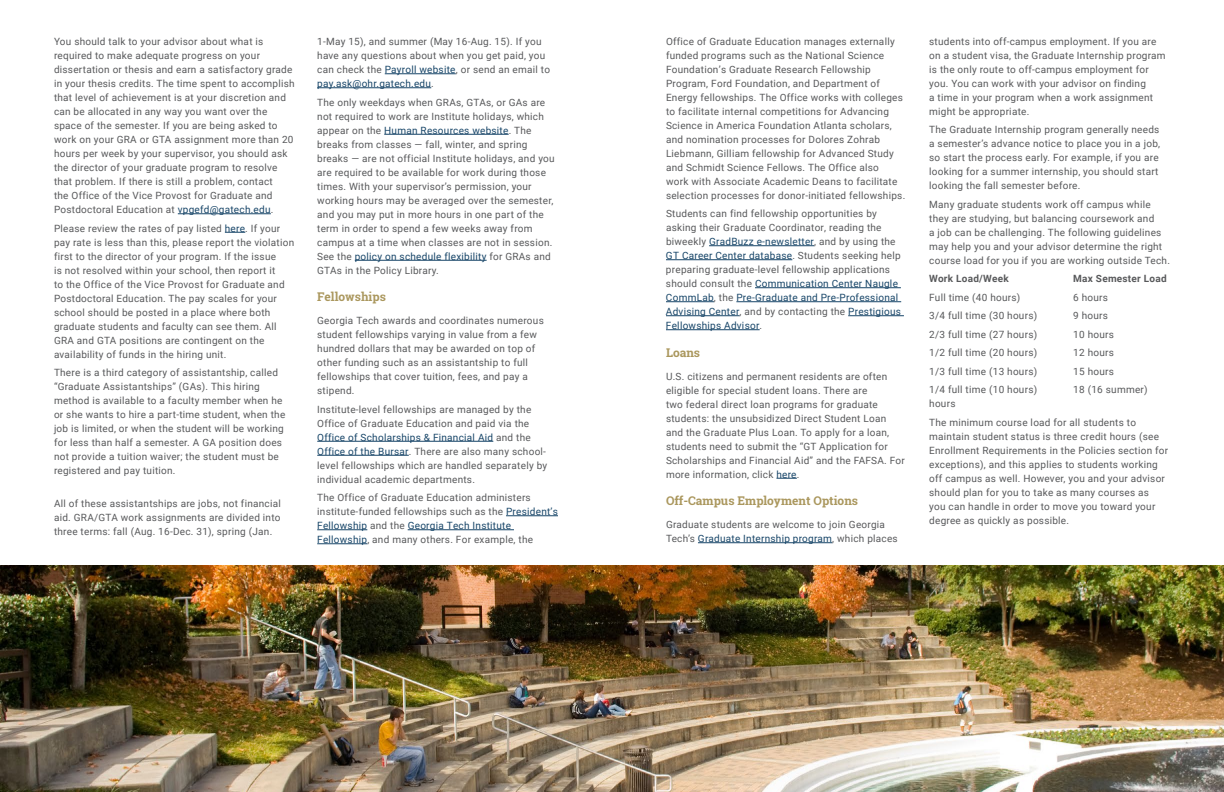
<style>
.page{position:relative;width:1224px;height:792px;background:#fff}
.page>*{position:absolute;margin:0;border:0;box-sizing:border-box;transform-origin:0 0}
.t1{font:700 12px "Roboto Slab";color:#aa975d}
.t2{font:10px/14px "Roboto";letter-spacing:.025em;color:#58595b}
.t3{font:700 10px "Roboto";letter-spacing:.025em;color:#58595b}
.s1{color:#174568}
</style>
<div class="page">
<hr style="left:385px;top:74px;width:71px;height:1px;background:#174568">
<hr style="left:317px;top:88px;width:114px;height:1px;background:#174568">
<hr style="left:384px;top:134px;width:125px;height:1px;background:#174568">
<hr style="left:178px;top:214px;width:93px;height:1px;background:#174568">
<svg style="left:225px;top:232px;width:20px;height:1px"></svg>
<hr style="left:355px;top:260px;width:132px;height:1px;background:#174568">
<hr style="left:317px;top:441px;width:176px;height:1px;background:#174568">
<hr style="left:317px;top:455px;width:92px;height:1px;background:#174568">
<hr style="left:506px;top:516px;width:52px;height:1px;background:#174568">
<hr style="left:317px;top:530px;width:50px;height:1px;background:#174568">
<hr style="left:408px;top:530px;width:106px;height:1px;background:#174568">
<hr style="left:317px;top:544px;width:50px;height:1px;background:#174568">
<hr style="left:709px;top:245px;width:105px;height:1px;background:#174568">
<hr style="left:666px;top:259px;width:126px;height:1px;background:#174568">
<hr style="left:755px;top:287px;width:146px;height:1px;background:#174568">
<hr style="left:666px;top:301px;width:48px;height:1px;background:#174568">
<hr style="left:736px;top:301px;width:165px;height:1px;background:#174568">
<hr style="left:666px;top:315px;width:74px;height:1px;background:#174568">
<hr style="left:848px;top:315px;width:56px;height:1px;background:#174568">
<hr style="left:666px;top:329px;width:94px;height:1px;background:#174568">
<svg style="left:776px;top:478px;width:21px;height:1px"></svg>
<hr style="left:698px;top:542px;width:134px;height:1px;background:#174568">
<img style="left:0;top:566px;width:1224px;height:226px">
<p class="t2" style="left:54px;top:34px;width:242px">You should talk to your advisor about what is required to make adequate progress on your dissertation or thesis and earn a satisfactory grade in your thesis credits. The time spent to accomplish that level of achievement is at your discretion and can be allocated in any way you want over the space of the semester. If you are being asked to work on your GRA or GTA assignment more than 20 hours per week by your supervisor, you should ask the director of your graduate program to resolve that problem. If there is still a problem, contact<br>the Office of the Vice Provost for Graduate and Postdoctoral Education at <span class="s1">vpgefd@gatech.edu</span>.</p>
<p class="t2" style="left:54px;top:221px;width:242px">Please review the rates of pay listed <span class="s1">here</span>. If your pay rate is less than this, please report the violation first to the director of your program. If the issue<br>is not resolved within your school, then report it<br>to the Office of the Vice Provost for Graduate and Postdoctoral Education. The pay scales for your school should be posted in a place where both graduate students and faculty can see them. All GRA and GTA positions are contingent on the availability of funds in the hiring unit.</p>
<p class="t2" style="left:54px;top:365px;width:233px">There is a third category of assistantship, called “Graduate Assistantships” (GAs). This hiring method is available to a faculty member when he or she wants to hire a part-time student, when the job is limited, or when the student will be working for less than half a semester. A GA position does not provide a tuition waiver; the student must be registered and pay tuition.</p>
<p class="t2" style="left:54px;top:496px;width:228px;text-align:justify">All of these assistantships are jobs, not financial aid. GRA/GTA work assignments are divided into three terms: fall (Aug. 16-Dec. 31), spring (Jan.</p>
<p class="t2" style="left:317px;top:34px;width:234px">1-May 15), and summer (May 16-Aug. 15). If you have any questions about when you get paid, you can check the <span class="s1">Payroll website</span>, or send an email to <span class="s1">pay.ask@ohr.gatech.edu</span>.</p>
<p class="t2" style="left:317px;top:95px;width:239px">The only weekdays when GRAs, GTAs, or GAs are not required to work are Institute holidays, which appear on the <span class="s1">Human Resources website</span>. The breaks from classes — fall, winter, and spring breaks — are not official Institute holidays, and you are required to be available for work during those times. With your supervisor’s permission, your working hours may be averaged over the semester, and you may put in more hours in one part of the term in order to spend a few weeks away from campus at a time when classes are not in session.<br>See the <span class="s1">policy on schedule flexibility</span> for GRAs and GTAs in the Policy Library.</p>
<p class="t1" style="left:317px;top:288px;width:70px">Fellowships</p>
<p class="t2" style="left:317px;top:313px;width:228px">Georgia Tech awards and coordinates numerous student fellowships varying in value from a few hundred dollars that may be awarded on top of other funding such as an assistantship to full fellowships that cover tuition, fees, and pay a stipend.</p>
<p class="t2" style="left:317px;top:402px;width:232px">Institute-level fellowships are managed by the Office of Graduate Education and paid via the <span class="s1">Office of Scholarships &amp; Financial Aid</span> and the <span class="s1">Office of the Bursar</span>. There are also many school&shy;level fellowships which are handled separately by individual academic departments.</p>
<p class="t2" style="left:317px;top:490px;width:242px">The Office of Graduate Education administers institute-funded fellowships such as the <span class="s1">President’s Fellowship</span> and the <span class="s1">Georgia Tech Institute Fellowship</span>, and many others. For example, the</p>
<p class="t2" style="left:666px;top:34px;width:241px">Office of Graduate Education manages externally funded programs such as the National Science Foundation’s Graduate Research Fellowship Program, Ford Foundation, and Department of Energy fellowships. The Office works with colleges to facilitate internal competitions for Advancing Science in America Foundation Atlanta scholars, and nomination processes for Dolores Zohrab Liebmann, Gilliam fellowship for Advanced Study and Schmidt Science Fellows. The Office also<br>work with Associate Academic Deans to facilitate selection processes for donor-initiated fellowships.</p>
<p class="t2" style="left:666px;top:206px;width:236px">Students can find fellowship opportunities by asking their Graduate Coordinator, reading the biweekly <span class="s1">GradBuzz e-newsletter</span>, and by using the <span class="s1">GT Career Center database</span>. Students seeking help preparing graduate-level fellowship applications should consult the <span class="s1">Communication Center Naugle CommLab</span>, the <span class="s1">Pre-Graduate and Pre-Professional Advising Center</span>, and by contacting the <span class="s1">Prestigious Fellowships Advisor</span>.</p>
<p class="t1" style="left:666px;top:344px;width:36px">Loans</p>
<p class="t2" style="left:666px;top:369px;width:240px">U.S. citizens and permanent residents are often eligible for special student loans. There are<br>two federal direct loan programs for graduate students: the unsubsidized Direct Student Loan and the Graduate Plus Loan. To apply for a loan, students need to submit the “GT Application for Scholarships and Financial Aid” and the FAFSA. For more information, click <span class="s1">here</span>.</p>
<p class="t1" style="left:666px;top:492px;width:194px">Off-Campus Employment Options</p>
<p class="t2" style="left:666px;top:517px;width:233px">Graduate students are welcome to join Georgia<br>Tech’s <span class="s1">Graduate Internship program</span>, which places</p>
<p class="t2" style="left:929px;top:34px;width:238px">students into off-campus employment. If you are on a student visa, the Graduate Internship program is the only route to off-campus employment for you. You can work with your advisor on finding<br>a time in your program when a work assignment might be appropriate.</p>
<p class="t2" style="left:929px;top:122px;width:232px">The Graduate Internship program generally needs a semester’s advance notice to place you in a job, so start the process early. For example, if you are looking for a summer internship, you should start looking the fall semester before.</p>
<p class="t2" style="left:929px;top:197px;width:242px">Many graduate students work off campus while they are studying, but balancing coursework and<br>a job can be challenging. The following guidelines may help you and your advisor determine the right course load for you if you are working outside Tech.</p>
<p class="t3" style="left:929px;top:271px;width:81px">Work Load/Week</p>
<p class="t3" style="left:1073px;top:271px;width:95px">Max Semester Load</p>
<p class="t2" style="left:929px;top:290px;width:93px">Full time (40 hours)</p>
<p class="t2" style="left:1073px;top:290px;width:36px">6 hours</p>
<p class="t2" style="left:929px;top:308px;width:110px">3/4 full time (30 hours)</p>
<p class="t2" style="left:1073px;top:308px;width:36px">9 hours</p>
<p class="t2" style="left:929px;top:327px;width:110px">2/3 full time (27 hours)</p>
<p class="t2" style="left:1073px;top:327px;width:42px">10 hours</p>
<p class="t2" style="left:929px;top:345px;width:110px">1/2 full time (20 hours)</p>
<p class="t2" style="left:1073px;top:345px;width:42px">12 hours</p>
<p class="t2" style="left:929px;top:364px;width:110px">1/3 full time (13 hours)</p>
<p class="t2" style="left:1073px;top:364px;width:42px">15 hours</p>
<p class="t2" style="left:929px;top:382px;width:110px">1/4 full time (10 hours)</p>
<p class="t2" style="left:1073px;top:382px;width:76px">18 (16 summer)</p>
<p class="t2" style="left:929px;top:394px;width:208px;line-height:18.5px">hours<br>The minimum course load for all students to</p>
<p class="t2" style="left:929px;top:429px;width:241px">maintain student status is three credit hours (see Enrollment Requirements in the Policies section for exceptions), and this applies to students working off campus as well. However, you and your advisor should plan for you to take as many courses as<br>you can handle in order to move you toward your degree as quickly as possible.</p>
</div>
